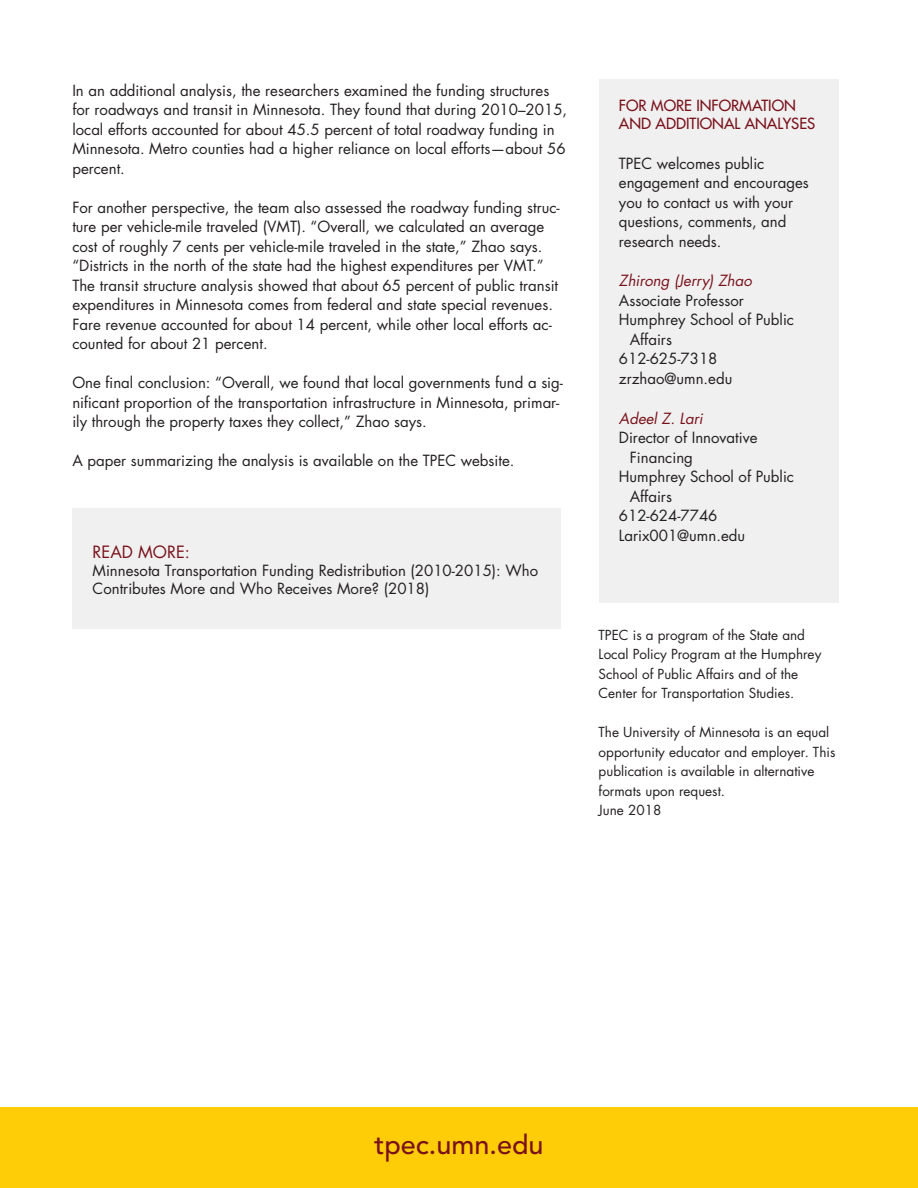
<style>
.page{position:relative;width:918px;height:1188px;background:#fff}
.page>*{position:absolute;margin:0;border:0;box-sizing:border-box;transform-origin:0 0}
.t1{font:500 27px "Avenir LT Std";color:#79111a}
.t2{font:16.5px "Futura Std";color:#79111a}
.body{font:15px/19.5px "Futura Std";color:#231f20}
.t3{font:500 15px/18px "Futura Std";color:#79111a}
.t4{font:italic 15px "Futura Std";color:#79111a}
.body-2{font:13.5px/19.5px "Futura Std";color:#231f20}
</style>
<div class="page">
<div style="left:0;top:1107px;width:918px;height:81px;background:#fecd08"></div>
<div style="left:599px;top:79px;width:239px;height:524px;background:#f0f0f0"></div>
<div style="left:72px;top:508px;width:489px;height:121px;background:#f0f0f0"></div>
<p class="body" style="left:72px;top:80px;width:496px">In an additional analysis, the researchers examined the funding structures for roadways and transit in Minnesota. They found that during 2010–2015, local efforts accounted for about 45.5 percent of total roadway funding in Minnesota. Metro counties had a higher reliance on local efforts—about 56 percent.</p>
<p class="body" style="left:72px;top:197px;width:489px">For another perspective, the team also assessed the roadway funding struc&shy;ture per vehicle-mile traveled (VMT). “Overall, we calculated an average cost of roughly 7 cents per vehicle-mile traveled in the state,” Zhao says. “Districts in the north of the state had the highest expenditures per VMT.”</p>
<p class="body" style="left:72px;top:275px;width:487px">The transit structure analysis showed that about 65 percent of public transit expenditures in Minnesota comes from federal and state special revenues.<br>Fare revenue accounted for about 14 percent, while other local efforts ac&shy;counted for about 21 percent.</p>
<p class="body" style="left:72px;top:373px;width:492px">One final conclusion: “Overall, we found that local governments fund a sig&shy;nificant proportion of the transportation infrastructure in Minnesota, primar&shy;ily through the property taxes they collect,” Zhao says.</p>
<p class="body" style="left:72px;top:451px;width:444px">A paper summarizing the analysis is available on the TPEC website.</p>
<p class="t2" style="left:93px;top:541px;width:99px">READ MORE:</p>
<p class="body" style="left:93px;top:562px;width:447px;line-height:18px">Minnesota Transportation Funding Redistribution (2010-2015): Who<br>Contributes More and Who Receives More? (2018)</p>
<p class="t3" style="left:619px;top:97px;width:198px">FOR MORE INFORMATION<br>AND ADDITIONAL ANALYSES</p>
<p class="body" style="left:619px;top:154px;width:191px">TPEC welcomes public engagement and encourages you to contact us with your questions, comments, and research needs.</p>
<p class="t4" style="left:619px;top:271px;width:134px">Zhirong (Jerry) Zhao</p>
<p class="body" style="left:619px;top:291px;width:126px">Associate Professor</p>
<p class="body" style="left:619px;top:310px;width:177px">Humphrey School of Public</p>
<p class="body" style="left:630px;top:330px;width:44px">Affairs</p>
<p class="body" style="left:619px;top:349px;width:100px">612-625-7318</p>
<p class="body" style="left:619px;top:369px;width:115px">zrzhao@umn.edu</p>
<p class="t4" style="left:619px;top:409px;width:86px">Adeel Z. Lari</p>
<p class="body" style="left:619px;top:428px;width:140px">Director of Innovative</p>
<p class="body" style="left:630px;top:448px;width:65px">Financing</p>
<p class="body" style="left:619px;top:467px;width:177px">Humphrey School of Public</p>
<p class="body" style="left:630px;top:487px;width:44px">Affairs</p>
<p class="body" style="left:619px;top:506px;width:100px">612-624-7746</p>
<p class="body" style="left:619px;top:526px;width:128px">Larix001@umn.edu</p>
<p class="body-2" style="left:599px;top:625px;width:224px">TPEC is a program of the State and Local Policy Program at the Humphrey School of Public Affairs and of the Center for Transportation Studies.</p>
<p class="body-2" style="left:599px;top:723px;width:238px">The University of Minnesota is an equal opportunity educator and employer. This publication is available in alternative formats upon request.</p>
<p class="body-2" style="left:599px;top:801px;width:64px">June 2018</p>
<p class="t1" style="left:374px;top:1129px;width:171px">tpec.umn.edu</p>
</div>
